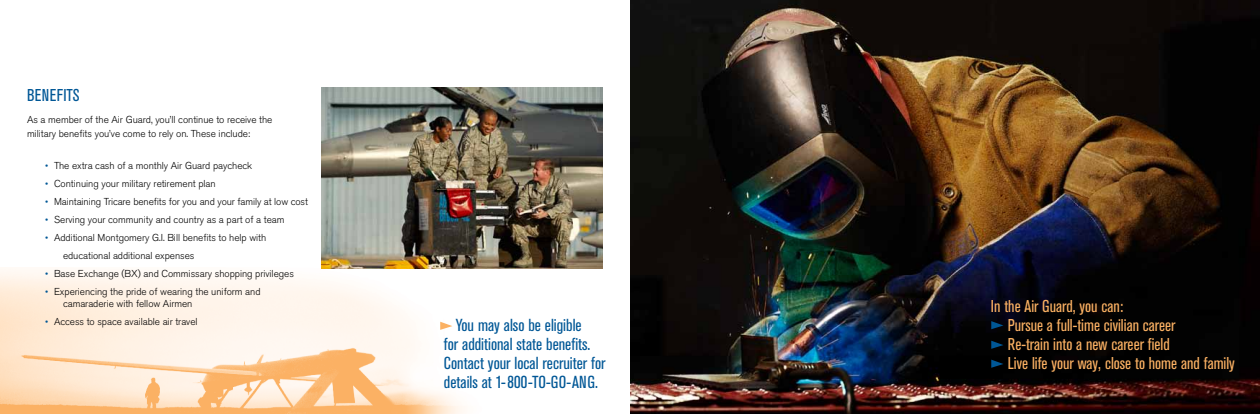
<style>
.page{position:relative;width:1260px;height:414px;background:#fff}
.page>*{position:absolute;margin:0;border:0;box-sizing:border-box;transform-origin:0 0}
.t1{font:condensed 17.3px/19.2px "Akzidenz Grotesk BE";color:#005796}
.t2{font:condensed 17px/19px "Akzidenz Grotesk BE";color:#fbb163}
.t3{font:condensed 17px "Akzidenz Grotesk BE";letter-spacing:.015em;color:#005796}
.t4{font:10px/14px "Akzidenz Grotesk BE Light Os F";letter-spacing:-.005em;color:#000}
.s1{font-size:9.6px;color:#005796}
</style>
<div class="page">
<img style="left:0;top:268px;width:465px;height:146px">
<svg style="left:440px;top:322px;width:12px;height:8px"></svg>
<img style="left:322px;top:87px;width:281px;height:182px">
<img style="left:630px;top:0;width:630px;height:414px">
<svg style="left:991px;top:321px;width:12px;height:8px"></svg>
<svg style="left:991px;top:341px;width:12px;height:8px"></svg>
<svg style="left:991px;top:360px;width:12px;height:8px"></svg>
<p class="t3" style="left:27px;top:86px;width:54px">BENEFITS</p>
<p class="t4" style="left:27px;top:112px;width:247px">As a member of the Air Guard, you’ll continue to receive the military benefits you’ve come to rely on. These include:</p>
<p class="t4" style="left:45px;top:158px;width:209px"><span class="s1">•</span> The extra cash of a monthly Air Guard paycheck</p>
<p class="t4" style="left:45px;top:176px;width:172px"><span class="s1">•</span> Continuing your military retirement plan</p>
<p class="t4" style="left:45px;top:194px;width:264px"><span class="s1">•</span> Maintaining Tricare benefits for you and your family at low cost</p>
<p class="t4" style="left:45px;top:212px;width:241px"><span class="s1">•</span> Serving your community and country as a part of a team</p>
<p class="t4" style="left:63px;top:228px;width:205px;line-height:18px;text-indent:-18px"><span class="s1">•</span> Additional Montgomery G.I. Bill benefits to help with educational additional expenses</p>
<p class="t4" style="left:45px;top:266px;width:250px"><span class="s1">•</span> Base Exchange (BX) and Commissary shopping privileges</p>
<p class="t4" style="left:63px;top:285px;width:199px;line-height:12px;text-indent:-18px"><span class="s1">•</span> Experiencing the pride of wearing the uniform and camaraderie with fellow Airmen</p>
<p class="t4" style="left:45px;top:314px;width:154px"><span class="s1">•</span> Access to space available air travel</p>
<p class="t1" style="left:444px;top:315px;width:163px;text-indent:12px">You may also be eligible<br>for additional state benefits.<br>Contact your local recruiter for details at 1-800-TO-GO-ANG.</p>
<p class="t2" style="left:1008px;top:297px;width:228px;text-indent:-17px">In the Air Guard, you can:<br>Pursue a full-time civilian career<br>Re-train into a new career field<br>Live life your way, close to home and family</p>
</div>
